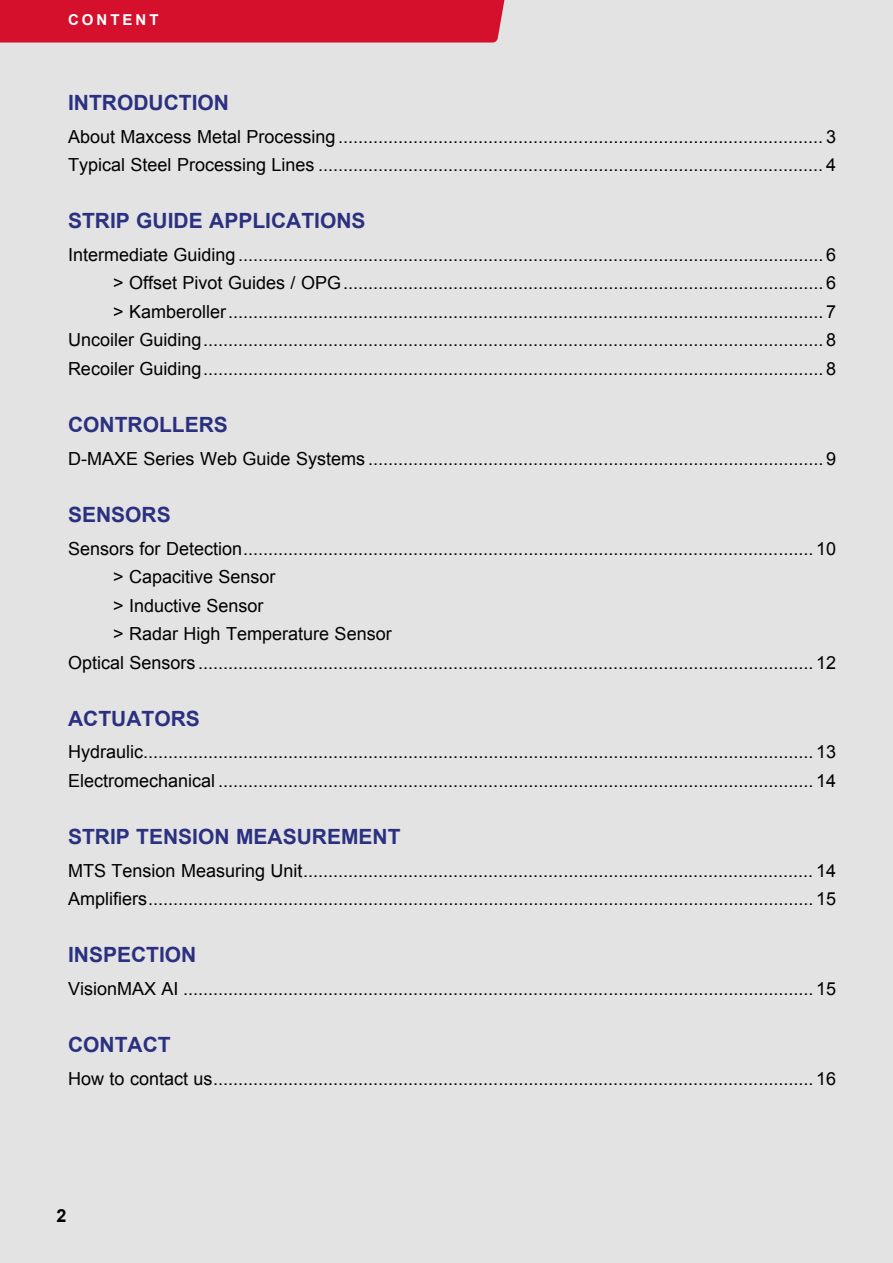
<style>
.page{position:relative;width:893px;height:1263px;background:#e3e3e3}
.page>*{position:absolute;margin:0;border:0;box-sizing:border-box;transform-origin:0 0}
.t1{font:700 21px "Arial";color:#2b3080}
.t2{font:18px/28.5px "Arial";color:#000}
.t3{font:700 18px "Arial";color:#000}
.t4{font:700 15px "Arial";letter-spacing:.2em;color:#fff}
</style>
<div class="page">
<div style="left:0;top:0;width:505px;height:43px;background:#d5102d"></div>
<p class="t4" style="left:68px;top:10px;width:92px">CONTENT</p>
<p class="t1" style="left:68px;top:89px;width:162px">INTRODUCTION</p>
<p class="t2" style="left:68px;top:122px;width:770px">About Maxcess Metal Processing................................................................................................. 3<br>Typical Steel Processing Lines ..................................................................................................... 4</p>
<p class="t1" style="left:68px;top:207px;width:299px">STRIP GUIDE APPLICATIONS</p>
<p class="t2" style="left:68px;top:241px;width:770px;text-align:right">Intermediate Guiding..................................................................................................................... 6 &gt; Offset Pivot Guides / OPG................................................................................................ 6<br>&gt; Kamberoller....................................................................................................................... 7<br>Uncoiler Guiding............................................................................................................................ 8<br>Recoiler Guiding............................................................................................................................ 8</p>
<p class="t1" style="left:68px;top:411px;width:161px">CONTROLLERS</p>
<p class="t2" style="left:68px;top:444px;width:770px">D-MAXE Series Web Guide Systems ........................................................................................... 9</p>
<p class="t1" style="left:68px;top:500px;width:104px">SENSORS</p>
<p class="t2" style="left:68px;top:534px;width:769px">Sensors for Detection.................................................................................................................. 10</p>
<p class="t2" style="left:113px;top:563px;width:164px">&gt; Capacitive Sensor</p>
<p class="t2" style="left:113px;top:591px;width:152px">&gt; Inductive Sensor</p>
<p class="t2" style="left:113px;top:620px;width:280px">&gt; Radar High Temperature Sensor</p>
<p class="t2" style="left:68px;top:648px;width:769px">Optical Sensors ........................................................................................................................... 12</p>
<p class="t1" style="left:68px;top:704px;width:133px">ACTUATORS</p>
<p class="t2" style="left:68px;top:738px;width:769px">Hydraulic......................................................................................................................................13<br>Electromechanical .......................................................................................................................14</p>
<p class="t1" style="left:68px;top:822px;width:334px">STRIP TENSION MEASUREMENT</p>
<p class="t2" style="left:68px;top:856px;width:770px">MTS Tension Measuring Unit...................................................................................................... 14<br>Amplifiers.....................................................................................................................................15</p>
<p class="t1" style="left:68px;top:941px;width:130px">INSPECTION</p>
<p class="t2" style="left:68px;top:974px;width:769px">VisionMAX AI .............................................................................................................................. 15</p>
<p class="t1" style="left:68px;top:1031px;width:104px">CONTACT</p>
<p class="t2" style="left:68px;top:1064px;width:769px">How to contact us........................................................................................................................ 16</p>
<p class="t3" style="left:57px;top:1203px;width:12px">2</p>
</div>
